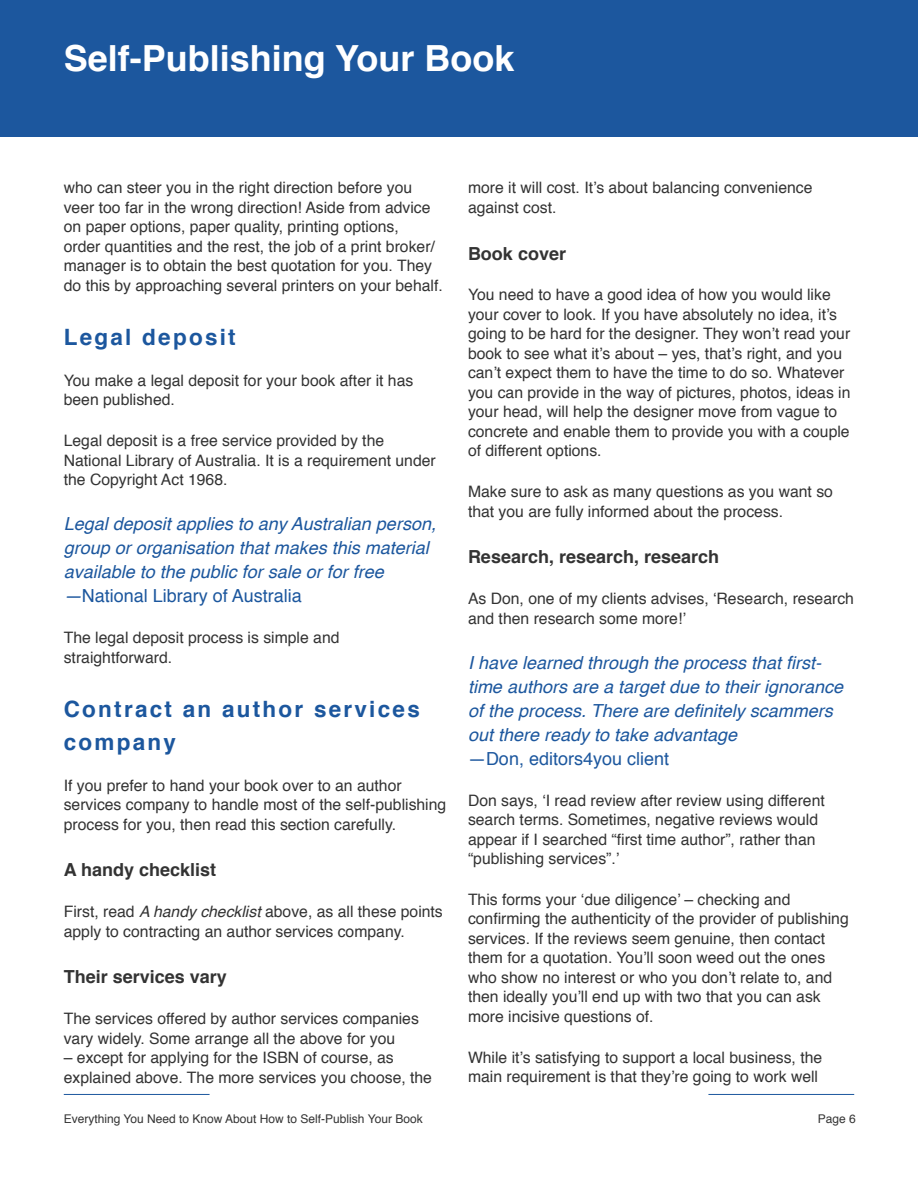
<style>
.page{position:relative;width:918px;height:1188px;background:#fff}
.page>*{position:absolute;margin:0;border:0;box-sizing:border-box;transform-origin:0 0}
.t1{font:700 36px "Helvetica";color:#fff}
.t2{font:700 22.5px/33px "Helvetica";letter-spacing:.1em;color:#1c579e}
.t3{font:italic 18px/24px "Helvetica";color:#1c579e}
.t4{font:700 18px "Helvetica";color:#333}
.t5{font:18px "Helvetica";color:#1c579e}
.t6{font:15.75px/19.5px "Helvetica";color:#333}
.t7{font:12px "Helvetica";color:#333}
.s1{font-style:normal}
.s2{font-style:italic}
</style>
<div class="page">
<hr style="left:64px;top:1094px;width:146px;height:1px;background:#1c579e">
<hr style="left:708px;top:1094px;width:146px;height:1px;background:#1c579e">
<div style="left:0;top:0;width:918px;height:136px;background:#1c579e"></div>
<h1 class="t1" style="left:64px;top:29px;width:452px">Self-Publishing Your Book</h1>
<p class="t6" style="left:64px;top:178px;width:381px">who can steer you in the right direction before you veer too far in the wrong direction! Aside from advice on paper options, paper quality, printing options,<br>order quantities and the rest, the job of a print broker/ manager is to obtain the best quotation for you. They do this by approaching several printers on your behalf.</p>
<h2 class="t2" style="left:64px;top:321px;width:174px">Legal deposit</h2>
<p class="t6" style="left:64px;top:371px;width:351px">You make a legal deposit for your book after it has been published.</p>
<p class="t6" style="left:64px;top:431px;width:374px">Legal deposit is a free service provided by the<br>National Library of Australia. It is a requirement under the Copyright Act 1968.</p>
<p class="t3" style="left:64px;top:512px;width:374px">Legal deposit applies to any Australian person, group or organisation that makes this material available to the public for sale or for free —<span class="s1">National Library of Australia</span></p>
<p class="t6" style="left:64px;top:628px;width:277px">The legal deposit process is simple and straightforward.</p>
<h2 class="t2" style="left:64px;top:693px;width:358px">Contract an author services company</h2>
<p class="t6" style="left:64px;top:776px;width:384px">If you prefer to hand your book over to an author services company to handle most of the self-publishing process for you, then read this section carefully.</p>
<p class="t4" style="left:64px;top:856px;width:154px">A handy checklist</p>
<p class="t6" style="left:64px;top:902px;width:381px">First, read <span class="s2">A handy checklist</span> above, as all these points apply to contracting an author services company.</p>
<p class="t4" style="left:64px;top:963px;width:165px">Their services vary</p>
<p class="t6" style="left:64px;top:1009px;width:357px">The services offered by author services companies vary widely. Some arrange all the above for you</p>
<p class="t6" style="left:64px;top:1048px;width:370px">– except for applying for the ISBN of course, as explained above. The more services you choose, the</p>
<p class="t6" style="left:468px;top:178px;width:346px">more it will cost. It’s about balancing convenience against cost.</p>
<p class="t4" style="left:468px;top:239px;width:100px">Book cover</p>
<p class="t6" style="left:468px;top:286px;width:384px">You need to have a good idea of how you would like your cover to look. If you have absolutely no idea, it’s going to be hard for the designer. They won’t read your book to see what it’s about – yes, that’s right, and you can’t expect them to have the time to do so. Whatever you can provide in the way of pictures, photos, ideas in your head, will help the designer move from vague to concrete and enable them to provide you with a couple of different options.</p>
<p class="t6" style="left:468px;top:482px;width:367px">Make sure to ask as many questions as you want so that you are fully informed about the process.</p>
<p class="t4" style="left:468px;top:542px;width:253px">Research, research, research</p>
<p class="t6" style="left:468px;top:589px;width:388px">As Don, one of my clients advises, ‘Research, research and then research some more!’</p>
<p class="t3" style="left:468px;top:651px;width:377px">I have learned through the process that first&shy;time authors are a target due to their ignorance of the process. There are definitely scammers out there ready to take advantage</p>
<p class="t5" style="left:468px;top:745px;width:203px">—Don, editors4you client</p>
<p class="t6" style="left:468px;top:791px;width:358px">Don says, ‘I read review after review using different search terms. Sometimes, negative reviews would appear if I searched “first time author”, rather than “publishing services”.’</p>
<p class="t6" style="left:468px;top:890px;width:382px">This forms your ‘due diligence’ – checking and confirming the authenticity of the provider of publishing services. If the reviews seem genuine, then contact them for a quotation. You’ll soon weed out the ones who show no interest or who you don’t relate to, and then ideally you’ll end up with two that you can ask more incisive questions of.</p>
<p class="t6" style="left:468px;top:1048px;width:356px">While it’s satisfying to support a local business, the main requirement is that they’re going to work well</p>
<p class="t7" style="left:64px;top:1110px;width:360px">Everything You Need to Know About How to Self-Publish Your Book</p>
<p class="t7" style="left:818px;top:1110px;width:40px">Page 6</p>
</div>
